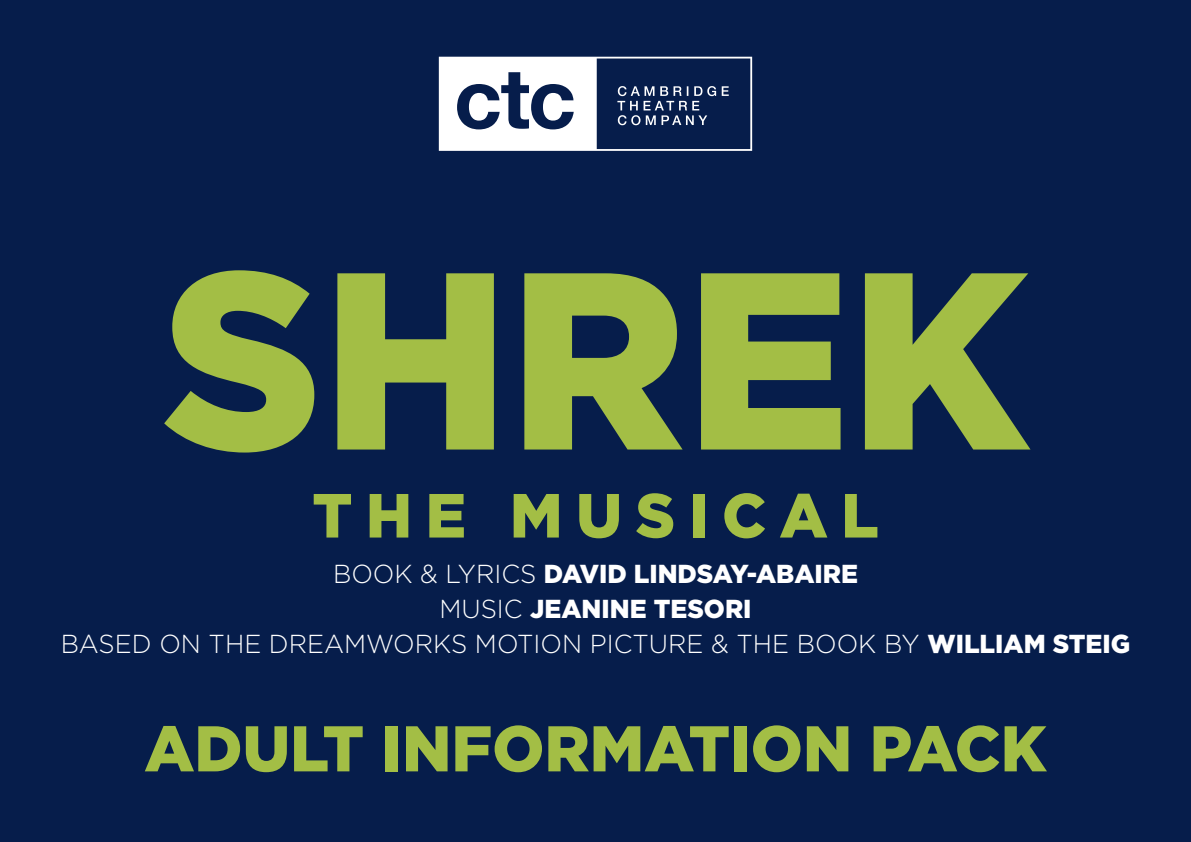
<style>
.page{position:relative;width:1191px;height:842px;background:#061d4b}
.page>*{position:absolute;margin:0;border:0;box-sizing:border-box;transform-origin:0 0}
.t1{font:900 251.7px "Gotham";color:#a3be45}
.t2{font:900 64.4px "Gotham";color:#a3be45}
.t3{font:900 62.2px "Gotham";letter-spacing:.22em;color:#a3be45}
.t4{font:300 26px/35.1px "Gotham";color:#fff;text-align:center}
.s1{font-weight:900}
</style>
<div class="page">
<svg style="left:439px;top:57px;width:313px;height:94px"></svg>
<h1 class="t1" style="left:162px;top:215px;width:868px">SHREK</h1>
<h3 class="t3" style="left:312px;top:480px;width:568px">THE MUSICAL</h3>
<p class="t4" style="left:61px;top:556px;width:1071px">BOOK &amp; LYRICS <span class="s1">DAVID LINDSAY-ABAIRE<br></span>MUSIC <span class="s1">JEANINE TESORI<br></span>BASED ON THE DREAMWORKS MOTION PICTURE &amp; THE BOOK BY <span class="s1">WILLIAM STEIG</span></p>
<h2 class="t2" style="left:144px;top:711px;width:903px">ADULT INFORMATION PACK</h2>
</div>
